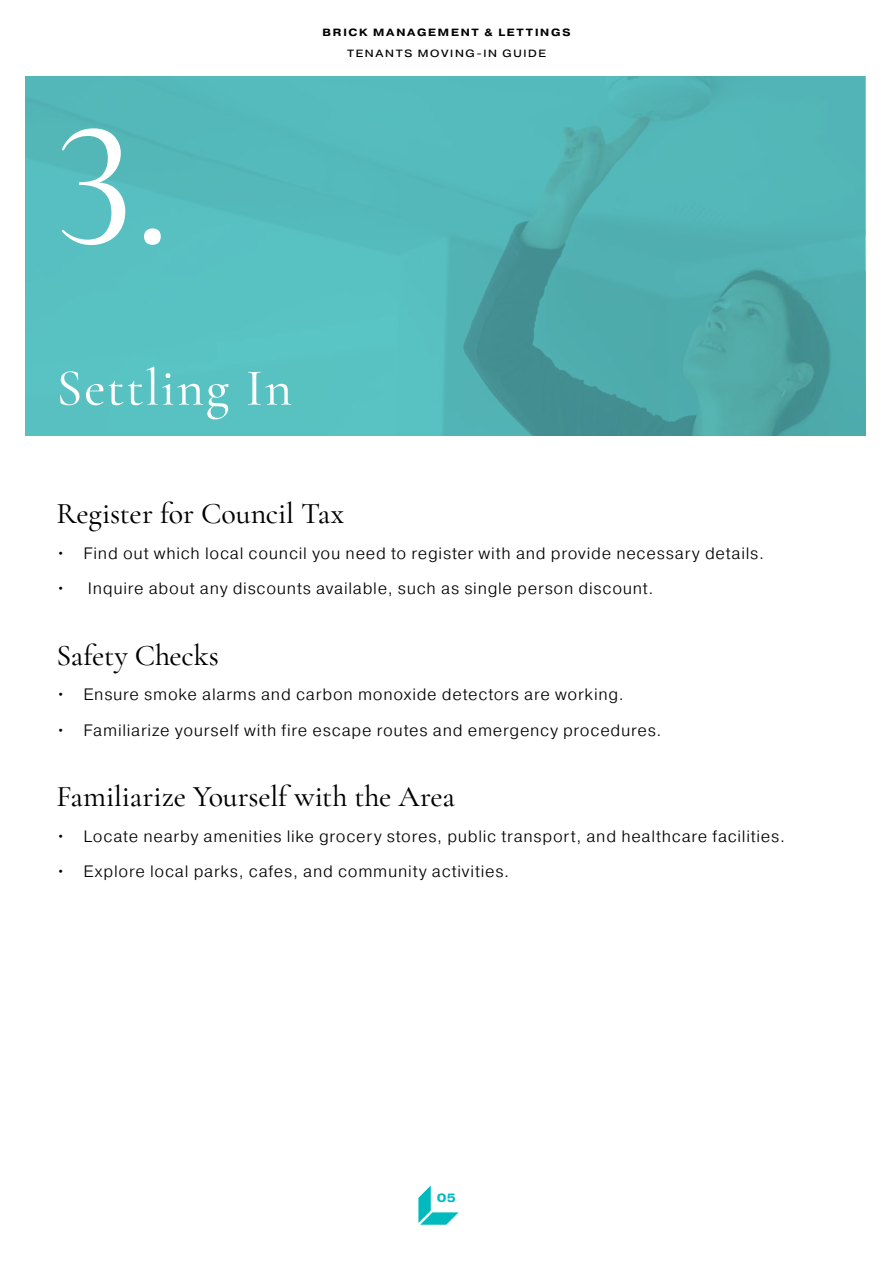
<style>
.page{position:relative;width:893px;height:1263px;background:#fff}
.page>*{position:absolute;margin:0;border:0;box-sizing:border-box;transform-origin:0 0}
.t1{font:500 180px "Cormorant Garamond";color:#fff}
.t2{font:500 52.5px "Cormorant Garamond";letter-spacing:.03em;color:#fff}
.t3{font:500 30px "Cormorant Garamond";letter-spacing:-.005em;color:#000}
.t4{font:300 16.5px "Pragmatica";letter-spacing:.045em;color:#000}
.t5{font:700 12px "Pragmatica Ext";color:#00babe}
.t6{font:700 10.5px "Pragmatica Ext";letter-spacing:.17em;color:#000}
.t7{font:10.5px "Pragmatica Ext";letter-spacing:.16em;color:#000}
</style>
<div class="page">
<svg style="left:26px;top:77px;width:839px;height:359px;background:#53b5b6"></svg>
<svg style="left:418px;top:1185px;width:41px;height:40px"></svg>
<h1 class="t1" style="left:55px;top:76px;width:117px">3.</h1>
<p class="t6" style="left:323px;top:25px;width:249px">BRICK MANAGEMENT &amp; LETTINGS</p>
<p class="t7" style="left:347px;top:47px;width:200px">TENANTS MOVING-IN GUIDE</p>
<h2 class="t2" style="left:56px;top:356px;width:237px">Settling In</h2>
<h3 class="t3" style="left:56px;top:495px;width:289px">Register for Council Tax</h3>
<p class="t4" style="left:56px;top:542px;width:709px">• Find out which local council you need to register with and provide necessary details.</p>
<p class="t4" style="left:56px;top:578px;width:599px">• Inquire about any discounts available, such as single person discount.</p>
<h3 class="t3" style="left:56px;top:637px;width:164px">Safety Checks</h3>
<p class="t4" style="left:56px;top:684px;width:569px">• Ensure smoke alarms and carbon monoxide detectors are working.</p>
<p class="t4" style="left:56px;top:719px;width:607px">• Familiarize yourself with fire escape routes and emergency procedures.</p>
<h3 class="t3" style="left:56px;top:778px;width:400px">Familiarize Yourself with the Area</h3>
<p class="t4" style="left:56px;top:825px;width:730px">• Locate nearby amenities like grocery stores, public transport, and healthcare facilities.</p>
<p class="t4" style="left:56px;top:861px;width:454px">• Explore local parks, cafes, and community activities.</p>
<p class="t5" style="left:437px;top:1189px;width:20px">05</p>
</div>
